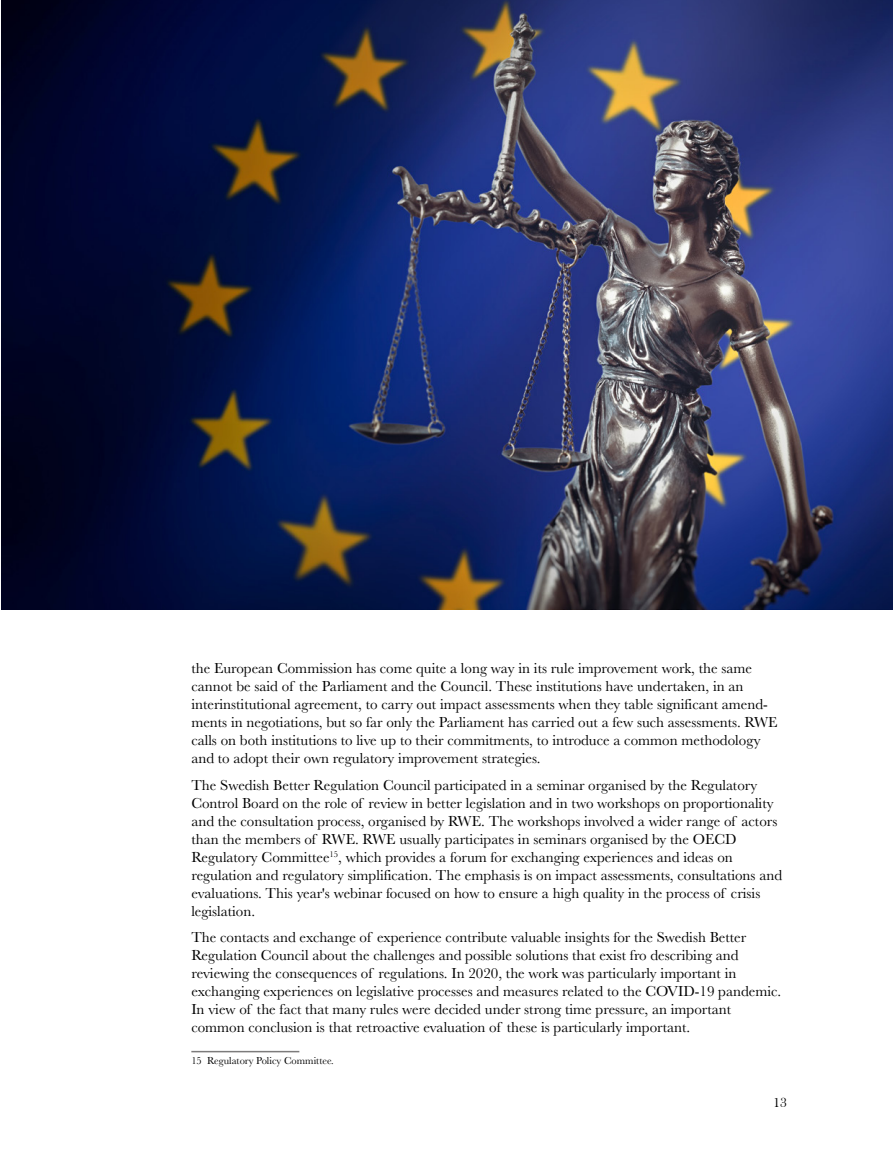
<style>
.page{position:relative;width:893px;height:1170px;background:#fff}
.page>*{position:absolute;margin:0;border:0;box-sizing:border-box;transform-origin:0 0}
.t1{font:15px/18px "Rbchdp Baskerville";color:#000}
.t2{font:13.5px "Mgbfsf Bask Old Face";color:#000}
.t3{font:10.5px "Rbchdp Baskerville";color:#000}
</style>
<div class="page">
<img style="left:1px;top:0;width:892px;height:609px">
<hr style="left:191px;top:1050px;width:108px;height:2px;background:#7c7b7b">
<p class="t1" style="left:191px;top:659px;width:588px">the European Commission has come quite a long way in its rule improvement work, the same cannot be said of the Parliament and the Council. These institutions have undertaken, in an interinstitutional agreement, to carry out impact assessments when they table significant amend&shy;ments in negotiations, but so far only the Parliament has carried out a few such assessments. RWE calls on both institutions to live up to their commitments, to introduce a common methodology and to adopt their own regulatory improvement strategies.</p>
<p class="t1" style="left:191px;top:775px;width:588px">The Swedish Better Regulation Council participated in a seminar organised by the Regulatory Control Board on the role of review in better legislation and in two workshops on proportionality and the consultation process, organised by RWE. The workshops involved a wider range of actors than the members of RWE. RWE usually participates in seminars organised by the OECD Regulatory Committee<sup>15</sup>, which provides a forum for exchanging experiences and ideas on</p>
<p class="t1" style="left:191px;top:865px;width:592px">regulation and regulatory simplification. The emphasis is on impact assessments, consultations and evaluations. This year's webinar focused on how to ensure a high quality in the process of crisis legislation.</p>
<p class="t1" style="left:191px;top:928px;width:592px">The contacts and exchange of experience contribute valuable insights for the Swedish Better Regulation Council about the challenges and possible solutions that exist fro describing and reviewing the consequences of regulations. In 2020, the work was particularly important in exchanging experiences on legislative processes and measures related to the COVID-19 pandemic.<br>In view of the fact that many rules were decided under strong time pressure, an important common conclusion is that retroactive evaluation of these is particularly important.</p>
<p class="t3" style="left:191px;top:1053px;width:144px">15 Regulatory Policy Committee.</p>
<p class="t2" style="left:773px;top:1095px;width:15px">13</p>
</div>
